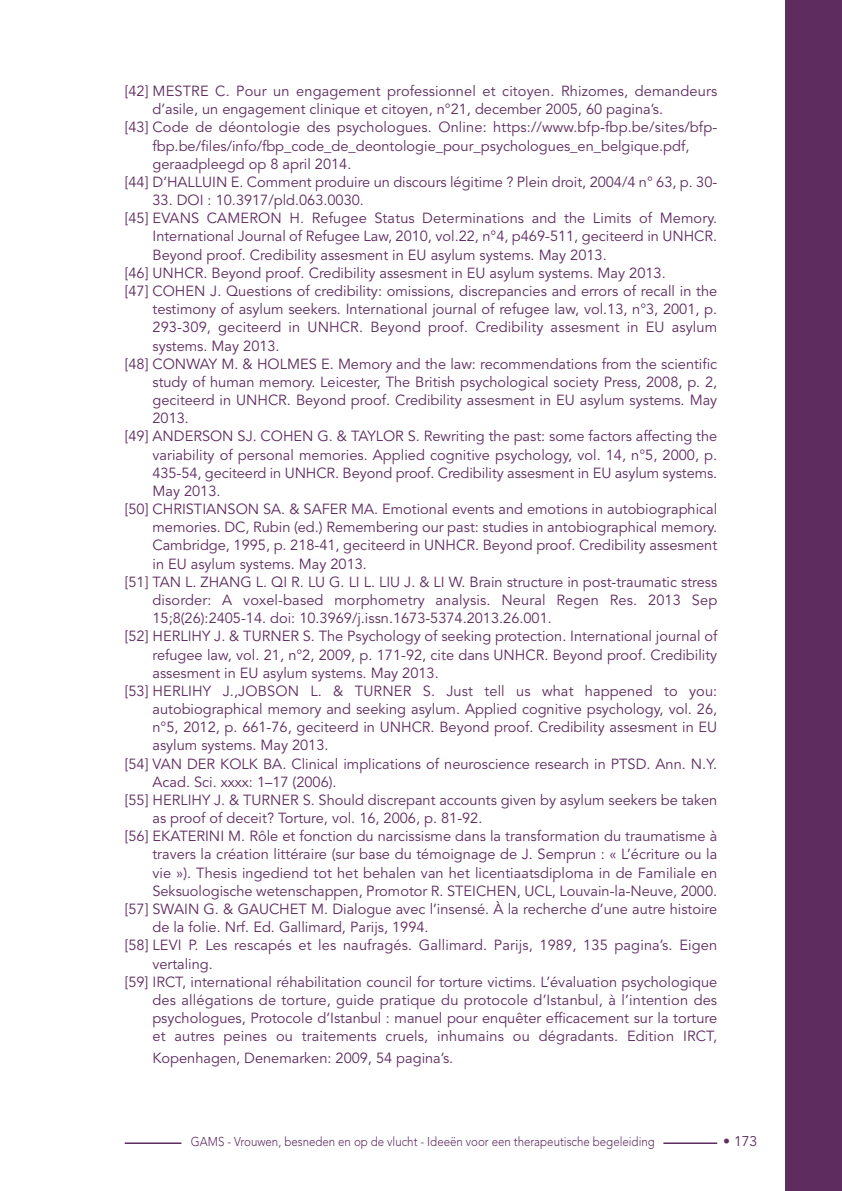
<style>
.page{position:relative;width:842px;height:1191px;background:#fff}
.page>*{position:absolute;margin:0;border:0;box-sizing:border-box;transform-origin:0 0}
.t1{font:14.6px "Avenir";color:#5e2c5f}
.t2{font:14px "Avenir";color:#5e2c5f}
.t3{font:300 12.8px "Avenir";color:#5e2c5f;scale:.9 1}
</style>
<div class="page">
<hr style="left:125px;top:1142px;width:56px;height:2px;background:#5e2c5f">
<hr style="left:663px;top:1142px;width:54px;height:2px;background:#5e2c5f">
<div style="left:785px;top:0;width:57px;height:1191px;background:#5e2c5f"></div>
<p class="t1" style="left:125px;top:85px;width:594px">[42] MESTRE C. Pour un engagement professionnel et citoyen. Rhizomes, demandeurs</p>
<p class="t1" style="left:152px;top:103px;width:512px">d’asile, un engagement clinique et citoyen, n°21, december 2005, 60 pagina’s.</p>
<p class="t1" style="left:125px;top:121px;width:594px">[43] Code de déontologie des psychologues. Online: https://www.bfp-fbp.be/sites/bfp-</p>
<p class="t1" style="left:152px;top:140px;width:538px">fbp.be/files/info/fbp_code_de_deontologie_pour_psychologues_en_belgique.pdf,</p>
<p class="t1" style="left:152px;top:158px;width:200px">geraadpleegd op 8 april 2014.</p>
<p class="t1" style="left:125px;top:176px;width:594px">[44] D’HALLUIN E. Comment produire un discours légitime ? Plein droit, 2004/4 n° 63, p. 30-</p>
<p class="t1" style="left:152px;top:194px;width:213px">33. DOI : 10.3917/pld.063.0030.</p>
<p class="t1" style="left:125px;top:212px;width:594px">[45] EVANS CAMERON H. Refugee Status Determinations and the Limits of Memory.</p>
<p class="t1" style="left:152px;top:230px;width:566px">International Journal of Refugee Law, 2010, vol.22, n°4, p469-511, geciteerd in UNHCR.</p>
<p class="t1" style="left:152px;top:249px;width:456px">Beyond proof. Credibility assesment in EU asylum systems. May 2013.</p>
<p class="t1" style="left:125px;top:267px;width:542px">[46] UNHCR. Beyond proof. Credibility assesment in EU asylum systems. May 2013.</p>
<p class="t1" style="left:125px;top:285px;width:594px">[47] COHEN J. Questions of credibility: omissions, discrepancies and errors of recall in the</p>
<p class="t1" style="left:152px;top:303px;width:566px">testimony of asylum seekers. International journal of refugee law, vol.13, n°3, 2001, p.</p>
<p class="t1" style="left:152px;top:321px;width:566px">293-309, geciteerd in UNHCR. Beyond proof. Credibility assesment in EU asylum</p>
<p class="t1" style="left:152px;top:339px;width:129px">systems. May 2013.</p>
<p class="t1" style="left:125px;top:358px;width:594px">[48] CONWAY M. &amp; HOLMES E. Memory and the law: recommendations from the scientific</p>
<p class="t1" style="left:152px;top:376px;width:566px">study of human memory. Leicester, The British psychological society Press, 2008, p. 2,</p>
<p class="t1" style="left:152px;top:394px;width:566px">geciteerd in UNHCR. Beyond proof. Credibility assesment in EU asylum systems. May</p>
<p class="t1" style="left:152px;top:412px;width:38px">2013.</p>
<p class="t1" style="left:125px;top:430px;width:594px">[49] ANDERSON SJ. COHEN G. &amp; TAYLOR S. Rewriting the past: some factors affecting the</p>
<p class="t1" style="left:152px;top:448px;width:566px">variability of personal memories. Applied cognitive psychology, vol. 14, n°5, 2000, p.</p>
<p class="t1" style="left:152px;top:467px;width:566px">435-54, geciteerd in UNHCR. Beyond proof. Credibility assesment in EU asylum systems.</p>
<p class="t1" style="left:152px;top:485px;width:70px">May 2013.</p>
<p class="t1" style="left:125px;top:503px;width:594px">[50] CHRISTIANSON SA. &amp; SAFER MA. Emotional events and emotions in autobiographical</p>
<p class="t1" style="left:152px;top:521px;width:566px">memories. DC, Rubin (ed.) Remembering our past: studies in antobiographical memory.</p>
<p class="t1" style="left:152px;top:539px;width:566px">Cambridge, 1995, p. 218-41, geciteerd in UNHCR. Beyond proof. Credibility assesment</p>
<p class="t1" style="left:152px;top:557px;width:216px">in EU asylum systems. May 2013.</p>
<p class="t1" style="left:125px;top:576px;width:594px">[51] TAN L. ZHANG L. QI R. LU G. LI L. LIU J. &amp; LI W. Brain structure in post-traumatic stress</p>
<p class="t1" style="left:152px;top:594px;width:566px">disorder: A voxel-based morphometry analysis. Neural Regen Res. 2013 Sep</p>
<p class="t1" style="left:152px;top:612px;width:401px">15;8(26):2405-14. doi: 10.3969/j.issn.1673-5374.2013.26.001.</p>
<p class="t1" style="left:125px;top:630px;width:594px">[52] HERLIHY J. &amp; TURNER S. The Psychology of seeking protection. International journal of</p>
<p class="t1" style="left:152px;top:648px;width:566px">refugee law, vol. 21, n°2, 2009, p. 171-92, cite dans UNHCR. Beyond proof. Credibility</p>
<p class="t1" style="left:152px;top:666px;width:288px">assesment in EU asylum systems. May 2013.</p>
<p class="t1" style="left:125px;top:685px;width:594px">[53] HERLIHY J.,JOBSON L. &amp; TURNER S. Just tell us what happened to you:</p>
<p class="t1" style="left:152px;top:703px;width:566px">autobiographical memory and seeking asylum. Applied cognitive psychology, vol. 26,</p>
<p class="t1" style="left:152px;top:721px;width:566px">n°5, 2012, p. 661-76, geciteerd in UNHCR. Beyond proof. Credibility assesment in EU</p>
<p class="t1" style="left:152px;top:739px;width:178px">asylum systems. May 2013.</p>
<p class="t1" style="left:125px;top:757px;width:594px">[54] VAN DER KOLK BA. Clinical implications of neuroscience research in PTSD. Ann. N.Y.</p>
<p class="t1" style="left:152px;top:775px;width:186px">Acad. Sci. xxxx: 1–17 (2006).</p>
<p class="t1" style="left:125px;top:794px;width:594px">[55] HERLIHY J. &amp; TURNER S. Should discrepant accounts given by asylum seekers be taken</p>
<p class="t1" style="left:152px;top:812px;width:331px">as proof of deceit? Torture, vol. 16, 2006, p. 81-92.</p>
<p class="t1" style="left:125px;top:830px;width:594px">[56] EKATERINI M. Rôle et fonction du narcissisme dans la transformation du traumatisme à</p>
<p class="t1" style="left:152px;top:848px;width:566px">travers la création littéraire (sur base du témoignage de J. Semprun : « L’écriture ou la</p>
<p class="t1" style="left:152px;top:866px;width:566px">vie »). Thesis ingediend tot het behalen van het licentiaatsdiploma in de Familiale en</p>
<p class="t1" style="left:152px;top:884px;width:566px">Seksuologische wetenschappen, Promotor R. STEICHEN, UCL, Louvain-la-Neuve, 2000.</p>
<p class="t1" style="left:125px;top:903px;width:594px">[57] SWAIN G. &amp; GAUCHET M. Dialogue avec l’insensé. À la recherche d’une autre histoire</p>
<p class="t1" style="left:152px;top:921px;width:278px">de la folie. Nrf. Ed. Gallimard, Parijs, 1994.</p>
<p class="t1" style="left:125px;top:939px;width:594px">[58] LEVI P. Les rescapés et les naufragés. Gallimard. Parijs, 1989, 135 pagina’s. Eigen</p>
<p class="t1" style="left:152px;top:957px;width:62px">vertaling.</p>
<p class="t1" style="left:125px;top:975px;width:594px">[59] IRCT, international réhabilitation council for torture victims. L’évaluation psychologique</p>
<p class="t1" style="left:152px;top:993px;width:566px">des allégations de torture, guide pratique du protocole d’Istanbul, à l’intention des</p>
<p class="t1" style="left:152px;top:1012px;width:566px">psychologues, Protocole d’Istanbul : manuel pour enquêter efficacement sur la torture</p>
<p class="t1" style="left:152px;top:1030px;width:566px">et autres peines ou traitements cruels, inhumains ou dégradants. Edition IRCT,</p>
<p class="t1" style="left:152px;top:1052px;width:302px">Kopenhagen, Denemarken: 2009, 54 pagina’s.</p>
<p class="t3" style="left:191px;top:1136px;width:517px">GAMS - Vrouwen, besneden en op de vlucht - Ideeën voor een therapeutische begeleiding</p>
<p class="t2" style="left:723px;top:1135px;width:36px">• 173</p>
</div>
